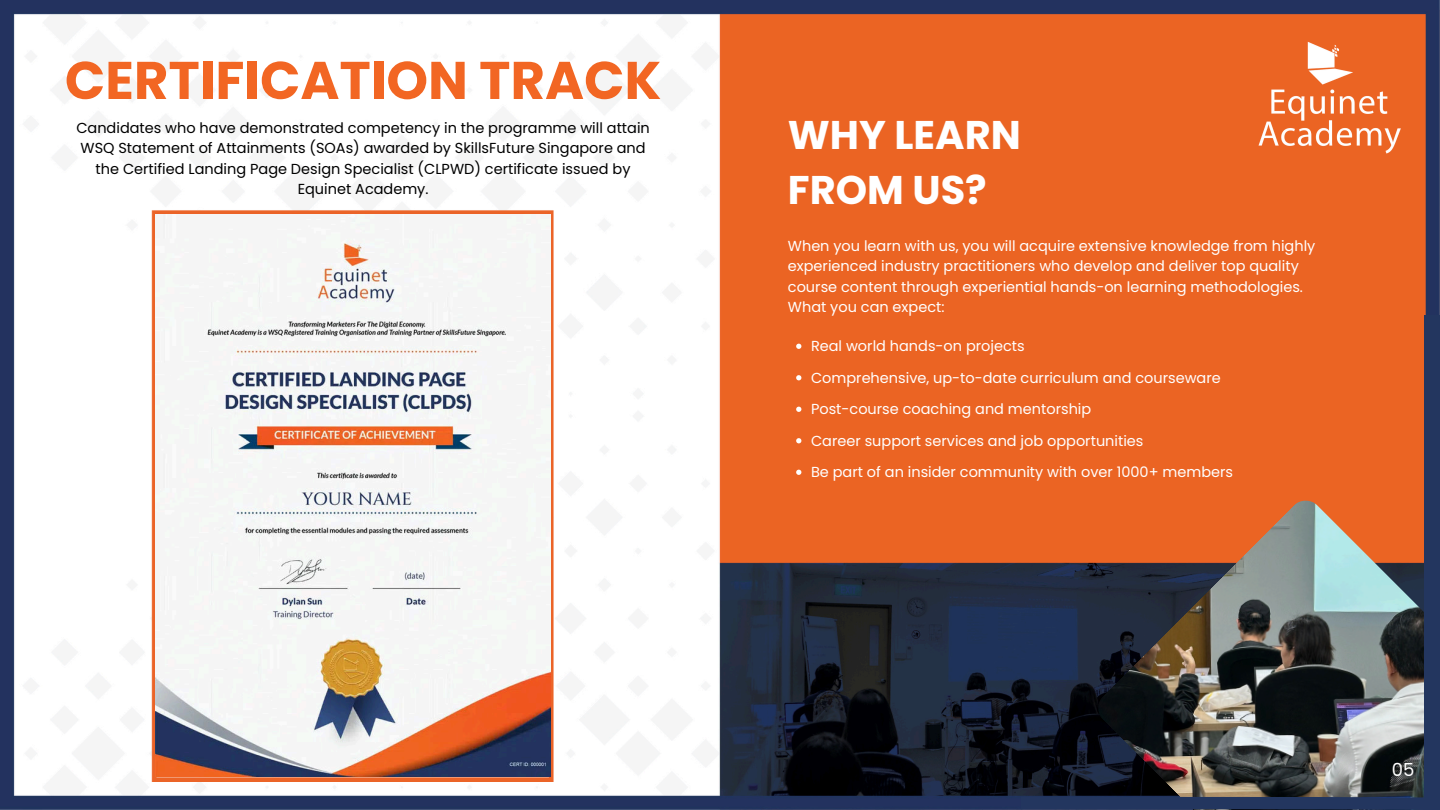
<style>
.page{position:relative;width:1440px;height:810px;background:#fff}
.page>*{position:absolute;margin:0;border:0;box-sizing:border-box;transform-origin:0 0}
.t1{font:700 53px "Poppins";color:#f26623}
.t2{font:700 40px/55.5px "Poppins";color:#fff}
.t3{font:18px "Poppins";color:#fff}
.t4{font:14.5px/31.5px "Poppins";color:#fff}
.t5{font:14.5px/20.2px "Poppins";color:#000;text-align:center}
</style>
<div class="page">
<img style="left:0;top:0;width:1440px;height:810px">
<img style="left:1237px;top:0;width:188px;height:196px">
<img style="left:115px;top:204px;width:496px;height:577px">
<img style="left:155px;top:215px;width:395px;height:562px">
<img style="left:1097px;top:499px;width:328px;height:297px">
<div style="left:1425px;top:316px;width:15px;height:494px;background:#23365f"></div>
<svg style="left:1021px;top:796px;width:404px;height:14px;background:#25375d"></svg>
<svg style="left:796px;top:344px;width:5px;height:5px"></svg>
<svg style="left:796px;top:375px;width:5px;height:5px"></svg>
<svg style="left:796px;top:407px;width:5px;height:5px"></svg>
<svg style="left:796px;top:438px;width:5px;height:5px"></svg>
<svg style="left:796px;top:470px;width:5px;height:5px"></svg>
<h1 class="t1" style="left:65px;top:50px;width:598px">CERTIFICATION TRACK</h1>
<p class="t5" style="left:76px;top:118px;width:575px">Candidates who have demonstrated competency in the programme will attain WSQ Statement of Attainments (SOAs) awarded by SkillsFuture Singapore and the Certified Landing Page Design Specialist (CLPWD) certificate issued by Equinet Academy.</p>
<h2 class="t2" style="left:788px;top:107px;width:234px">WHY LEARN<br>FROM US?</h2>
<p class="t4" style="left:788px;top:236px;width:529px;line-height:20.2px">When you learn with us, you will acquire extensive knowledge from highly experienced industry practitioners who develop and deliver top quality course content through experiential hands-on learning methodologies.<br>What you can expect:</p>
<p class="t4" style="left:811px;top:330px;width:424px">Real world hands-on projects<br>Comprehensive, up-to-date curriculum and courseware Post-course coaching and mentorship<br>Career support services and job opportunities<br>Be part of an insider community with over 1000+ members</p>
<p class="t3" style="left:1392px;top:759px;width:24px">05</p>
</div>
